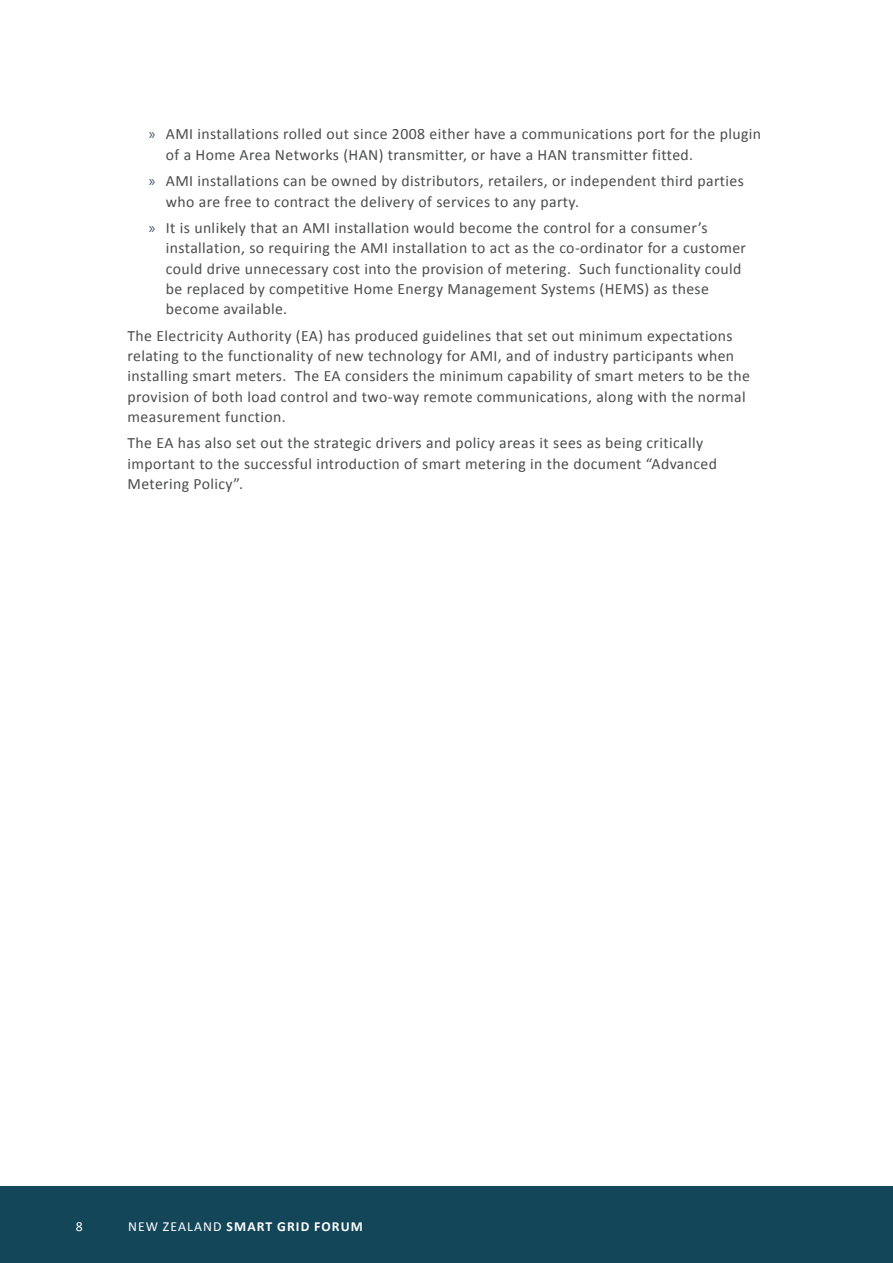
<style>
.page{position:relative;width:893px;height:1263px;background:#fff}
.page>*{position:absolute;margin:0;border:0;box-sizing:border-box;transform-origin:0 0}
.Body{font:15.75px/20.2px "Calibri";letter-spacing:.025em;color:#4b4c4d}
.t1{font:700 13.8px "Calibri";letter-spacing:.08em;color:#fff}
.t2{font:13.8px "Calibri";color:#fff}
.s1{font-family:"Myriad Pro";color:#3a5667}
.s2{font-weight:400}
</style>
<div class="page">
<div style="left:0;top:1186px;width:893px;height:77px;background:#134658"></div>
<p class="Body" style="left:166px;top:124px;width:597px;text-indent:-17px"><span class="s1">»</span> AMI installations rolled out since 2008 either have a communications port for the plugin of a Home Area Networks (HAN) transmitter, or have a HAN transmitter fitted.</p>
<p class="Body" style="left:166px;top:171px;width:580px;text-indent:-17px"><span class="s1">»</span> AMI installations can be owned by distributors, retailers, or independent third parties who are free to contract the delivery of services to any party.</p>
<p class="Body" style="left:166px;top:218px;width:582px;text-indent:-17px"><span class="s1">»</span> It is unlikely that an AMI installation would become the control for a consumer’s installation, so requiring the AMI installation to act as the co-ordinator for a customer could drive unnecessary cost into the provision of metering. Such functionality could be replaced by competitive Home Energy Management Systems (HEMS) as these become available.</p>
<p class="Body" style="left:128px;top:325px;width:624px">The Electricity Authority (EA) has produced guidelines that set out minimum expectations relating to the functionality of new technology for AMI, and of industry participants when installing smart meters. The EA considers the minimum capability of smart meters to be the provision of both load control and two-way remote communications, along with the normal measurement function.</p>
<p class="Body" style="left:128px;top:433px;width:591px">The EA has also set out the strategic drivers and policy areas it sees as being critically important to the successful introduction of smart metering in the document “Advanced<br>Metering Policy”.</p>
<p class="t2" style="left:76px;top:1218px;width:8px">8</p>
<p class="t1" style="left:128px;top:1218px;width:236px"><span class="s2">NEW ZEALAND</span> SMART GRID FORUM</p>
</div>
